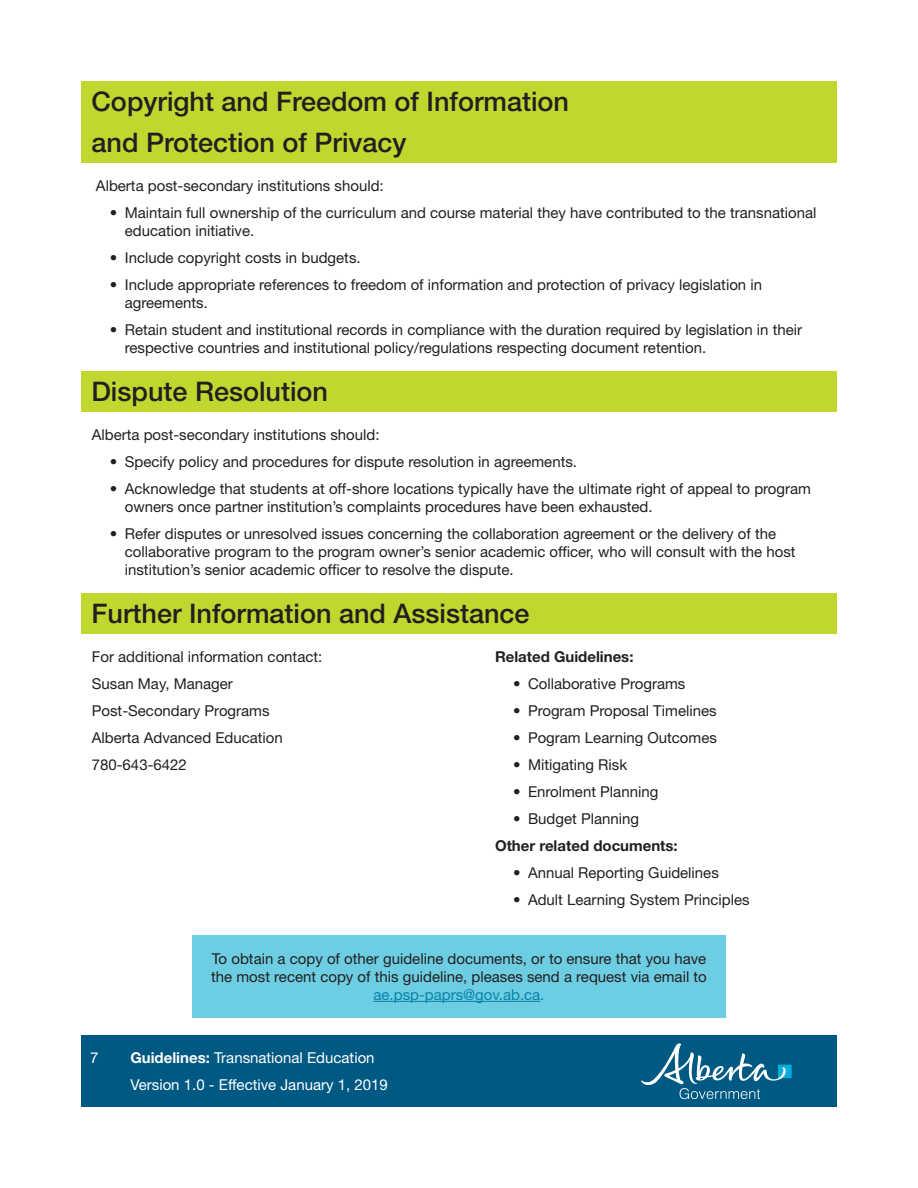
<style>
.page{position:relative;width:918px;height:1188px;background:#fff}
.page>*{position:absolute;margin:0;border:0;box-sizing:border-box;transform-origin:0 0}
.t1{font:500 27px "Helvetica Neue LT Std";color:#231f20}
.t2{font:15px/18px "Helvetica Neue LT Std";color:#231f20}
.t3{font:15px/27px "Helvetica Neue LT Std";color:#fff}
.t4{font:700 15px "Helvetica Neue LT Std";color:#231f20}
.s1{color:#0884a9}
.s2{font-weight:700}
</style>
<div class="page">
<div style="left:81px;top:1035px;width:756px;height:72px;background:#005983"></div>
<svg style="left:641px;top:1043px;width:151px;height:56px"></svg>
<div style="left:81px;top:593px;width:756px;height:41px;background:#c1d72f"></div>
<div style="left:192px;top:935px;width:534px;height:83px;background:#6dcde3"></div>
<hr style="left:374px;top:1001px;width:166px;height:1px;background:#0884a9">
<div style="left:81px;top:81px;width:756px;height:82px;background:#c1d72f"></div>
<div style="left:81px;top:371px;width:756px;height:41px;background:#c1d72f"></div>
<p class="t1" style="left:92px;top:85px;width:479px">Copyright and Freedom of Information</p>
<p class="t1" style="left:92px;top:126px;width:317px">and Protection of Privacy</p>
<p class="t2" style="left:96px;top:177px;width:289px">Alberta post-secondary institutions should:</p>
<p class="t2" style="left:125px;top:204px;width:693px;text-indent:-15px">• Maintain full ownership of the curriculum and course material they have contributed to the transnational education initiative.</p>
<p class="t2" style="left:110px;top:249px;width:252px">• Include copyright costs in budgets.</p>
<p class="t2" style="left:125px;top:276px;width:639px;text-indent:-15px">• Include appropriate references to freedom of information and protection of privacy legislation in agreements.</p>
<p class="t2" style="left:125px;top:321px;width:679px;text-indent:-15px">• Retain student and institutional records in compliance with the duration required by legislation in their respective countries and institutional policy/regulations respecting document retention.</p>
<p class="t1" style="left:92px;top:375px;width:238px">Dispute Resolution</p>
<p class="t2" style="left:92px;top:426px;width:289px">Alberta post-secondary institutions should:</p>
<p class="t2" style="left:110px;top:453px;width:469px">• Specify policy and procedures for dispute resolution in agreements.</p>
<p class="t2" style="left:125px;top:480px;width:688px;text-indent:-15px">• Acknowledge that students at off-shore locations typically have the ultimate right of appeal to program owners once partner institution’s complaints procedures have been exhausted.</p>
<p class="t2" style="left:125px;top:525px;width:672px;text-indent:-15px">• Refer disputes or unresolved issues concerning the collaboration agreement or the delivery of the collaborative program to the program owner’s senior academic officer, who will consult with the host institution’s senior academic officer to resolve the dispute.</p>
<p class="t1" style="left:92px;top:597px;width:440px">Further Information and Assistance</p>
<p class="t2" style="left:92px;top:648px;width:232px">For additional information contact:</p>
<p class="t2" style="left:92px;top:675px;width:143px">Susan May, Manager</p>
<p class="t2" style="left:92px;top:702px;width:179px">Post-Secondary Programs</p>
<p class="t2" style="left:92px;top:729px;width:193px">Alberta Advanced Education</p>
<p class="t2" style="left:92px;top:756px;width:97px">780-643-6422</p>
<p class="t4" style="left:495px;top:648px;width:140px">Related Guidelines:</p>
<p class="t2" style="left:513px;top:675px;width:174px">• Collaborative Programs</p>
<p class="t2" style="left:513px;top:702px;width:205px">• Program Proposal Timelines</p>
<p class="t2" style="left:513px;top:729px;width:205px">• Pogram Learning Outcomes</p>
<p class="t2" style="left:513px;top:756px;width:116px">• Mitigating Risk</p>
<p class="t2" style="left:513px;top:783px;width:147px">• Enrolment Planning</p>
<p class="t2" style="left:513px;top:810px;width:128px">• Budget Planning</p>
<p class="t4" style="left:495px;top:837px;width:184px">Other related documents:</p>
<p class="t2" style="left:513px;top:864px;width:207px">• Annual Reporting Guidelines</p>
<p class="t2" style="left:513px;top:891px;width:238px">• Adult Learning System Principles</p>
<p class="t2" style="left:211px;top:949px;width:497px;text-align:center">To obtain a copy of other guideline documents, or to ensure that you have the most recent copy of this guideline, pleases send a request via email to <span class="s1">ae.psp-paprs@gov.ab.ca.</span></p>
<p class="t3" style="left:90px;top:1044px;width:10px">7</p>
<p class="t3" style="left:130px;top:1044px;width:259px"><span class="s2">Guidelines:</span> Transnational Education<br>Version 1.0 - Effective January 1, 2019</p>
</div>
